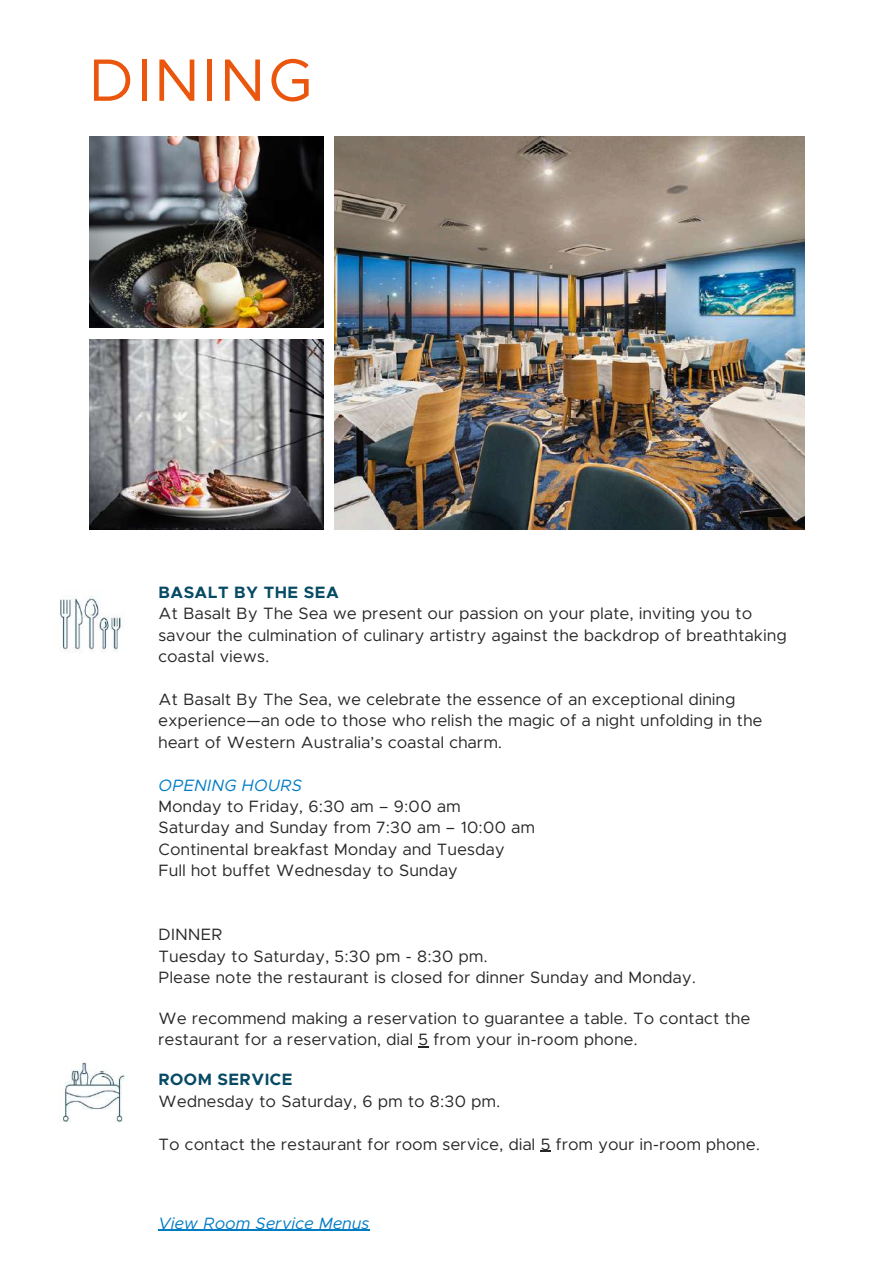
<style>
.page{position:relative;width:894px;height:1264px;background:#fff}
.page>*{position:absolute;margin:0;border:0;box-sizing:border-box;transform-origin:0 0}
.t1{font:60px "Metropolis";letter-spacing:.06em;color:#ea560d}
.t2{font:16.5px/21.3px "Metropolis";letter-spacing:.03em;color:#262726}
.t3{font:italic 16.5px "Metropolis";letter-spacing:.03em;color:#007cc5}
.t4{font:700 16.5px "Metropolis";letter-spacing:.03em;color:#064a64}
</style>
<div class="page">
<img style="left:89px;top:136px;width:234px;height:192px">
<img style="left:89px;top:339px;width:234px;height:190px">
<img style="left:334px;top:136px;width:470px;height:393px">
<img style="left:60px;top:595px;width:61px;height:58px">
<img style="left:59px;top:1062px;width:66px;height:60px">
<hr style="left:158px;top:1229px;width:211px;height:1px;background:#007cc5">
<h1 class="t1" style="left:89px;top:53px;width:224px">DINING</h1>
<p class="t4" style="left:158px;top:585px;width:182px">BASALT BY THE SEA</p>
<p class="t2" style="left:158px;top:604px;width:629px">At Basalt By The Sea we present our passion on your plate, inviting you to savour the culmination of culinary artistry against the backdrop of breathtaking coastal views.</p>
<p class="t2" style="left:158px;top:689px;width:605px">At Basalt By The Sea, we celebrate the essence of an exceptional dining experience—an ode to those who relish the magic of a night unfolding in the heart of Western Australia’s coastal charm.</p>
<p class="t3" style="left:158px;top:777px;width:145px">OPENING HOURS</p>
<p class="t2" style="left:158px;top:796px;width:378px">Monday to Friday, 6:30 am – 9:00 am Saturday and Sunday from 7:30 am – 10:00 am Continental breakfast Monday and Tuesday Full hot buffet Wednesday to Sunday</p>
<p class="t2" style="left:158px;top:924px;width:538px">DINNER<br>Tuesday to Saturday, 5:30 pm - 8:30 pm.<br>Please note the restaurant is closed for dinner Sunday and Monday.</p>
<p class="t2" style="left:158px;top:1008px;width:593px">We recommend making a reservation to guarantee a table. To contact the restaurant for a reservation, dial 5 from your in-room phone.</p>
<p class="t4" style="left:158px;top:1072px;width:136px">ROOM SERVICE</p>
<p class="t2" style="left:158px;top:1091px;width:343px">Wednesday to Saturday, 6 pm to 8:30 pm.</p>
<p class="t2" style="left:158px;top:1134px;width:602px">To contact the restaurant for room service, dial 5 from your in-room phone.</p>
<p class="t3" style="left:158px;top:1215px;width:212px">View Room Service Menus</p>
</div>
